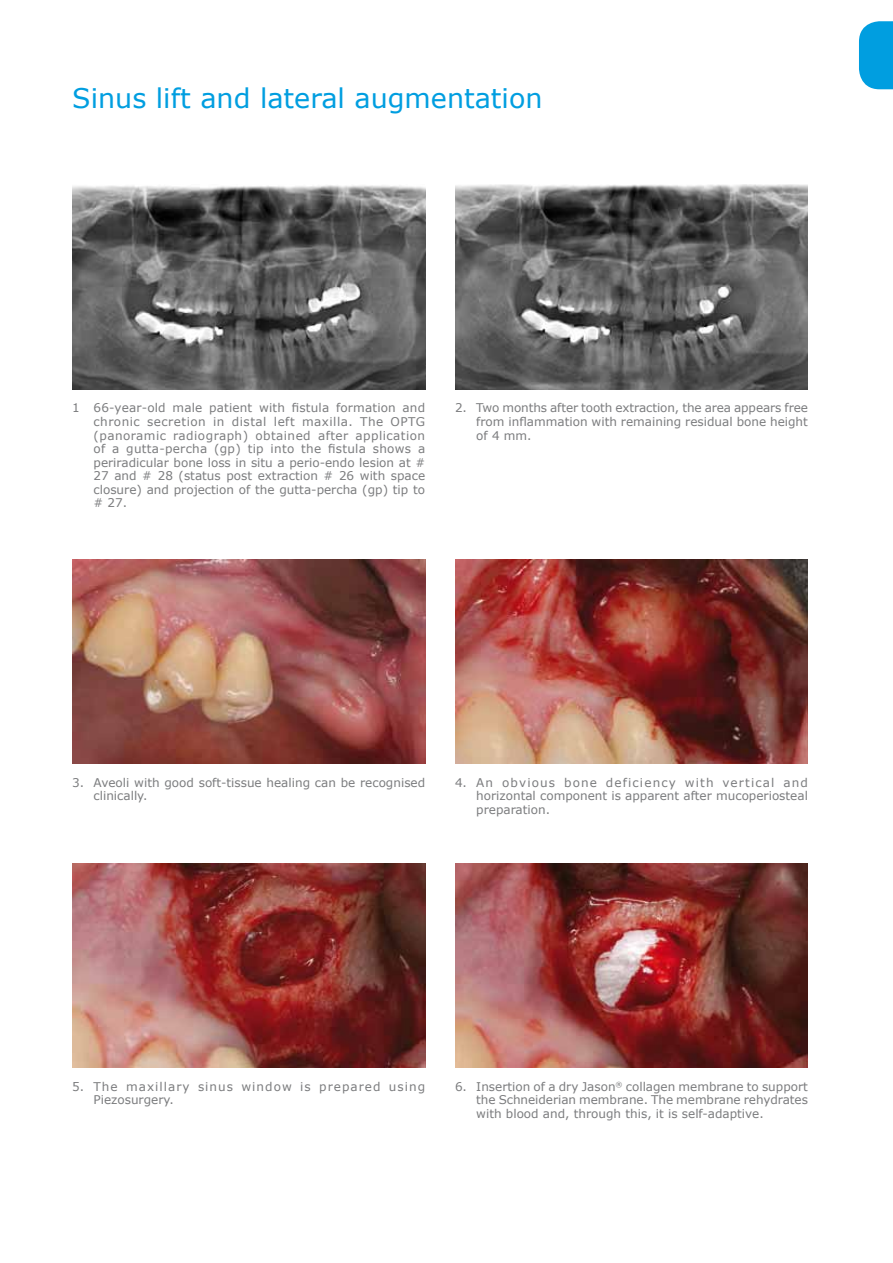
<style>
.page{position:relative;width:893px;height:1263px;background:#fff}
.page>*{position:absolute;margin:0;border:0;box-sizing:border-box;transform-origin:0 0}
.t1{font:27px "Verdana";color:#009ee0}
.t2{font:12px/13.5px "Verdana";color:#7b7c7e;text-align:justify}
.t3{font:12px/13.5px "Verdana";letter-spacing:.085em;color:#7b7c7e}
</style>
<div class="page">
<img style="left:455px;top:559px;width:353px;height:204px">
<img style="left:72px;top:185px;width:353px;height:204px">
<img style="left:455px;top:863px;width:353px;height:204px">
<img style="left:72px;top:559px;width:353px;height:204px">
<img style="left:72px;top:863px;width:353px;height:204px">
<img style="left:455px;top:185px;width:353px;height:204px">
<svg style="left:859px;top:21px;width:34px;height:68px;background:#13a5e2"></svg>
<h1 class="t1" style="left:72px;top:81px;width:472px">Sinus lift and lateral augmentation</h1>
<p class="t2" style="left:94px;top:402px;width:333px;text-indent:-21px">1 66-year-old male patient with fistula formation and chronic secretion in distal left maxilla. The OPTG (panoramic radiograph) obtained after application of a gutta-percha (gp) tip into the fistula shows a periradicular bone loss in situ a perio-endo lesion at # 27 and # 28 (status post extraction # 26 with space closure) and projection of the gutta-percha (gp) tip to # 27.</p>
<p class="t2" style="left:476px;top:402px;width:333px;text-indent:-21px">2. Two months after tooth extraction, the area appears free from inflammation with remaining residual bone height of 4 mm.</p>
<p class="t2" style="left:94px;top:776px;width:333px;text-indent:-21px">3. Aveoli with good soft-tissue healing can be recognised clinically.</p>
<p class="t2" style="left:476px;top:776px;width:333px;text-indent:-21px">4. An obvious bone deficiency with vertical and horizontal component is apparent after mucoperiosteal preparation.</p>
<p class="t3" style="left:94px;top:1080px;width:333px;text-indent:-21px">5. The maxillary sinus window is prepared using<br>Piezosurgery.</p>
<p class="t2" style="left:476px;top:1080px;width:333px;text-indent:-21px">6. Insertion of a dry Jason<sup>®</sup> collagen membrane to support the Schneiderian membrane. The membrane rehydrates with blood and, through this, it is self-adaptive.</p>
</div>
